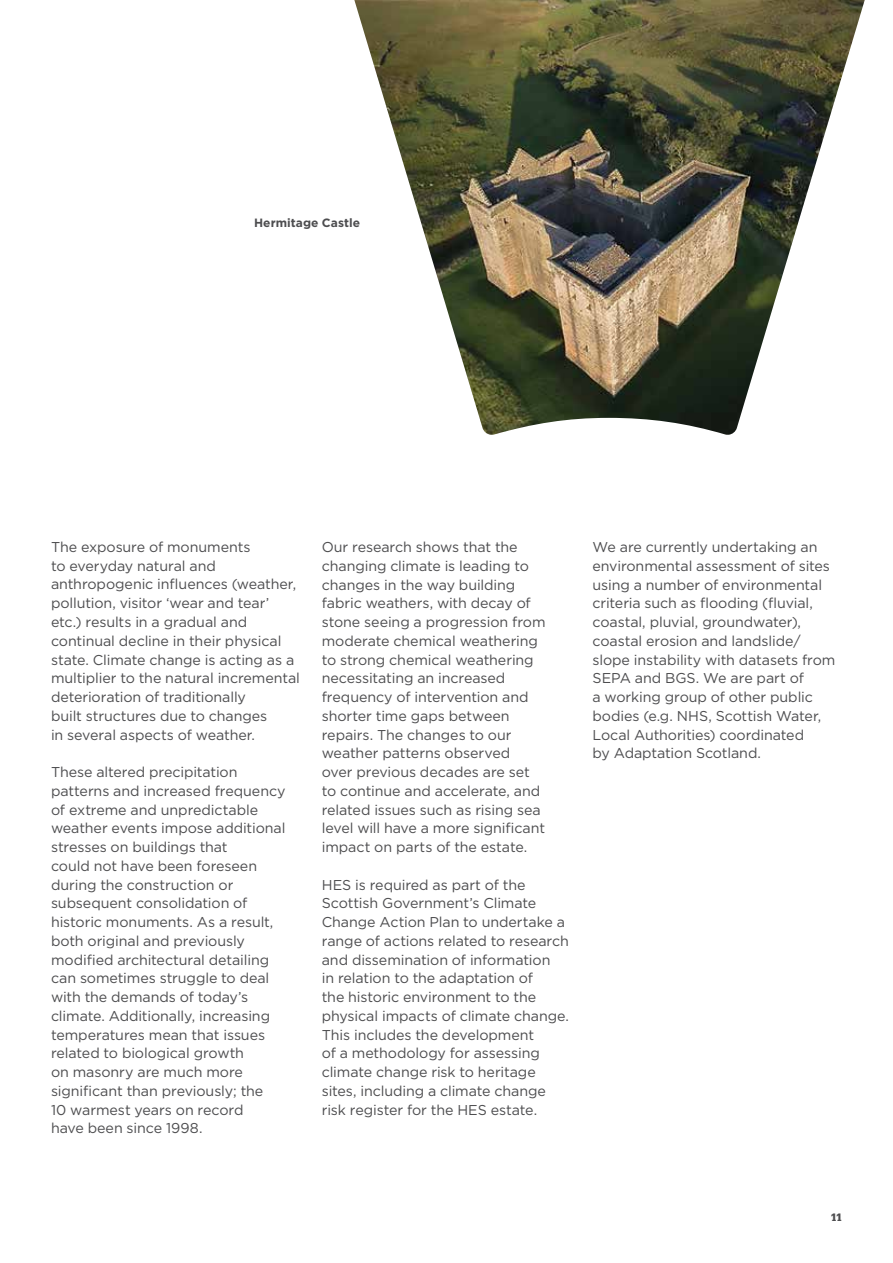
<style>
.page{position:relative;width:893px;height:1263px;background:#fff}
.page>*{position:absolute;margin:0;border:0;box-sizing:border-box;transform-origin:0 0}
.t1{font:14.25px/18.8px "Gotham";letter-spacing:-.005em;color:#4d4d4f}
.t2{font:700 12px "Gotham";letter-spacing:.005em;color:#4d4d4f}
.t3{font:900 10.5px "Glypha";color:#4d4d4f}
</style>
<div class="page">
<img style="left:354px;top:0;width:511px;height:435px">
<p class="t2" style="left:254px;top:216px;width:108px">Hermitage Castle</p>
<p class="t1" style="left:51px;top:537px;width:251px">The exposure of monuments<br>to everyday natural and anthropogenic influences (weather, pollution, visitor ‘wear and tear’ etc.) results in a gradual and continual decline in their physical state. Climate change is acting as a multiplier to the natural incremental deterioration of traditionally<br>built structures due to changes<br>in several aspects of weather.</p>
<p class="t1" style="left:51px;top:762px;width:236px">These altered precipitation patterns and increased frequency of extreme and unpredictable weather events impose additional stresses on buildings that<br>could not have been foreseen during the construction or subsequent consolidation of historic monuments. As a result, both original and previously modified architectural detailing can sometimes struggle to deal with the demands of today’s climate. Additionally, increasing temperatures mean that issues related to biological growth<br>on masonry are much more significant than previously; the<br>10 warmest years on record<br>have been since 1998.</p>
<p class="t1" style="left:322px;top:537px;width:225px">Our research shows that the changing climate is leading to changes in the way building fabric weathers, with decay of stone seeing a progression from moderate chemical weathering to strong chemical weathering necessitating an increased frequency of intervention and shorter time gaps between repairs. The changes to our weather patterns observed<br>over previous decades are set to continue and accelerate, and related issues such as rising sea level will have a more significant impact on parts of the estate.</p>
<p class="t1" style="left:322px;top:875px;width:249px">HES is required as part of the<br>Scottish Government’s Climate<br>Change Action Plan to undertake a range of actions related to research and dissemination of information<br>in relation to the adaptation of<br>the historic environment to the physical impacts of climate change.<br>This includes the development<br>of a methodology for assessing climate change risk to heritage sites, including a climate change risk register for the HES estate.</p>
<p class="t1" style="left:592px;top:537px;width:244px">We are currently undertaking an environmental assessment of sites using a number of environmental criteria such as flooding (fluvial, coastal, pluvial, groundwater), coastal erosion and landslide/ slope instability with datasets from<br>SEPA and BGS. We are part of<br>a working group of other public bodies (e.g. NHS, Scottish Water,<br>Local Authorities) coordinated<br>by Adaptation Scotland.</p>
<p class="t3" style="left:831px;top:1210px;width:13px">11</p>
</div>
